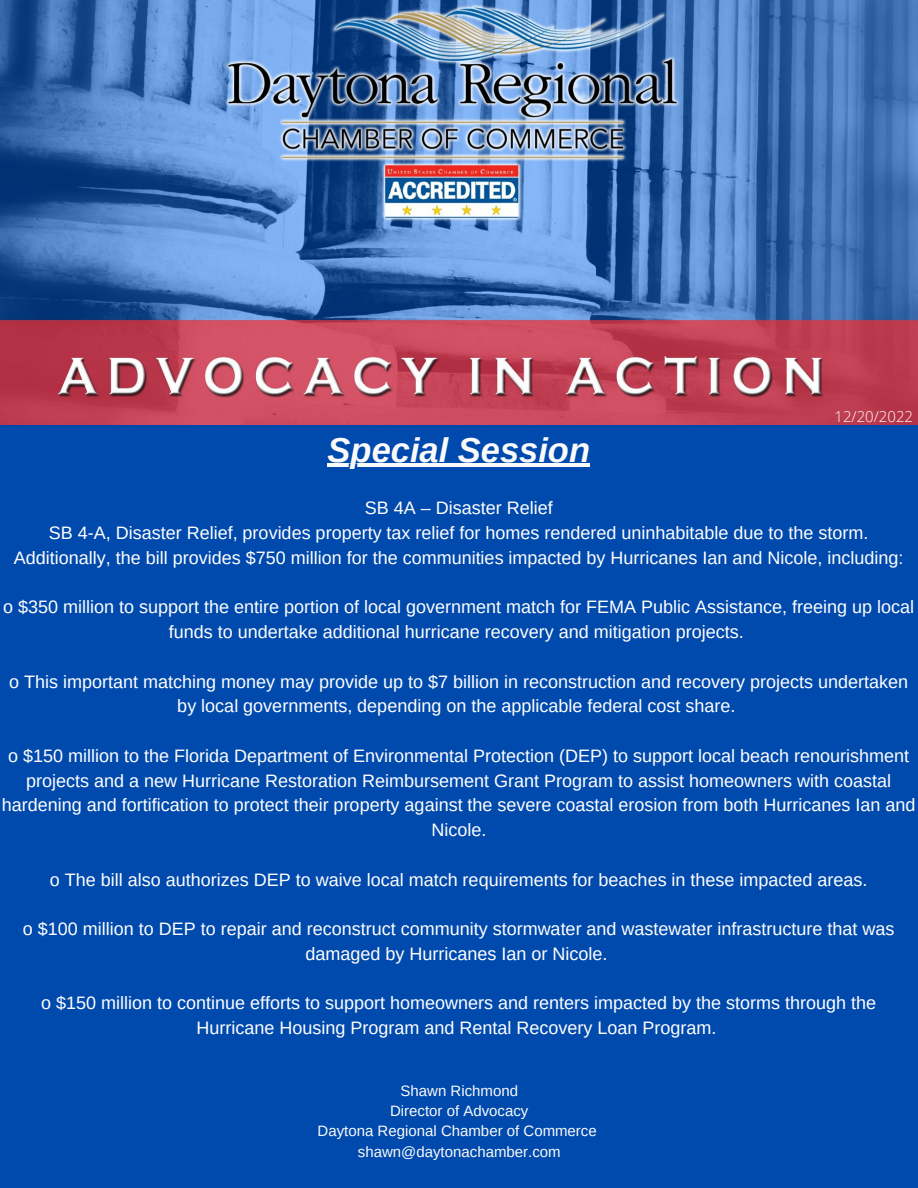
<style>
.page{position:relative;width:918px;height:1188px;background:#004aad}
.page>*{position:absolute;margin:0;border:0;box-sizing:border-box;transform-origin:0 0}
.t1{font:italic 700 34.5px "Arimo";color:#fafafa}
.t2{font:18px/24.8px "Arimo";color:#fff;text-align:center}
.t3{font:15px/20.2px "Arimo";color:#fafafa;text-align:center}
.t4{font:300 15px "Open Sans";color:#fafafa}
</style>
<div class="page">
<img style="left:0;top:0;width:917px;height:424px">
<hr style="left:328px;top:463px;width:262px;height:4px;background:#fafafa">
<h1 class="t1" style="left:328px;top:431px;width:264px">Special Session</h1>
<p class="t4" style="left:834px;top:406px;width:80px">12/20/2022</p>
<p class="t2" style="left:14px;top:496px;width:891px">SB 4A – Disaster Relief<br>SB 4-A, Disaster Relief, provides property tax relief for homes rendered uninhabitable due to the storm.<br>Additionally, the bill provides $750 million for the communities impacted by Hurricanes Ian and Nicole, including:</p>
<p class="t2" style="left:3px;top:595px;width:912px">o $350 million to support the entire portion of local government match for FEMA Public Assistance, freeing up local funds to undertake additional hurricane recovery and mitigation projects.</p>
<p class="t2" style="left:9px;top:669px;width:900px">o This important matching money may provide up to $7 billion in reconstruction and recovery projects undertaken by local governments, depending on the applicable federal cost share.</p>
<p class="t2" style="left:2px;top:743px;width:915px">o $150 million to the Florida Department of Environmental Protection (DEP) to support local beach renourishment projects and a new Hurricane Restoration Reimbursement Grant Program to assist homeowners with coastal hardening and fortification to protect their property against the severe coastal erosion from both Hurricanes Ian and Nicole.</p>
<p class="t2" style="left:50px;top:867px;width:819px">o The bill also authorizes DEP to waive local match requirements for beaches in these impacted areas.</p>
<p class="t2" style="left:23px;top:917px;width:873px">o $100 million to DEP to repair and reconstruct community stormwater and wastewater infrastructure that was damaged by Hurricanes Ian or Nicole.</p>
<p class="t2" style="left:41px;top:991px;width:836px">o $150 million to continue efforts to support homeowners and renters impacted by the storms through the<br>Hurricane Housing Program and Rental Recovery Loan Program.</p>
<p class="t3" style="left:318px;top:1080px;width:281px">Shawn Richmond<br>Director of Advocacy<br>Daytona Regional Chamber of Commerce shawn@daytonachamber.com</p>
</div>
